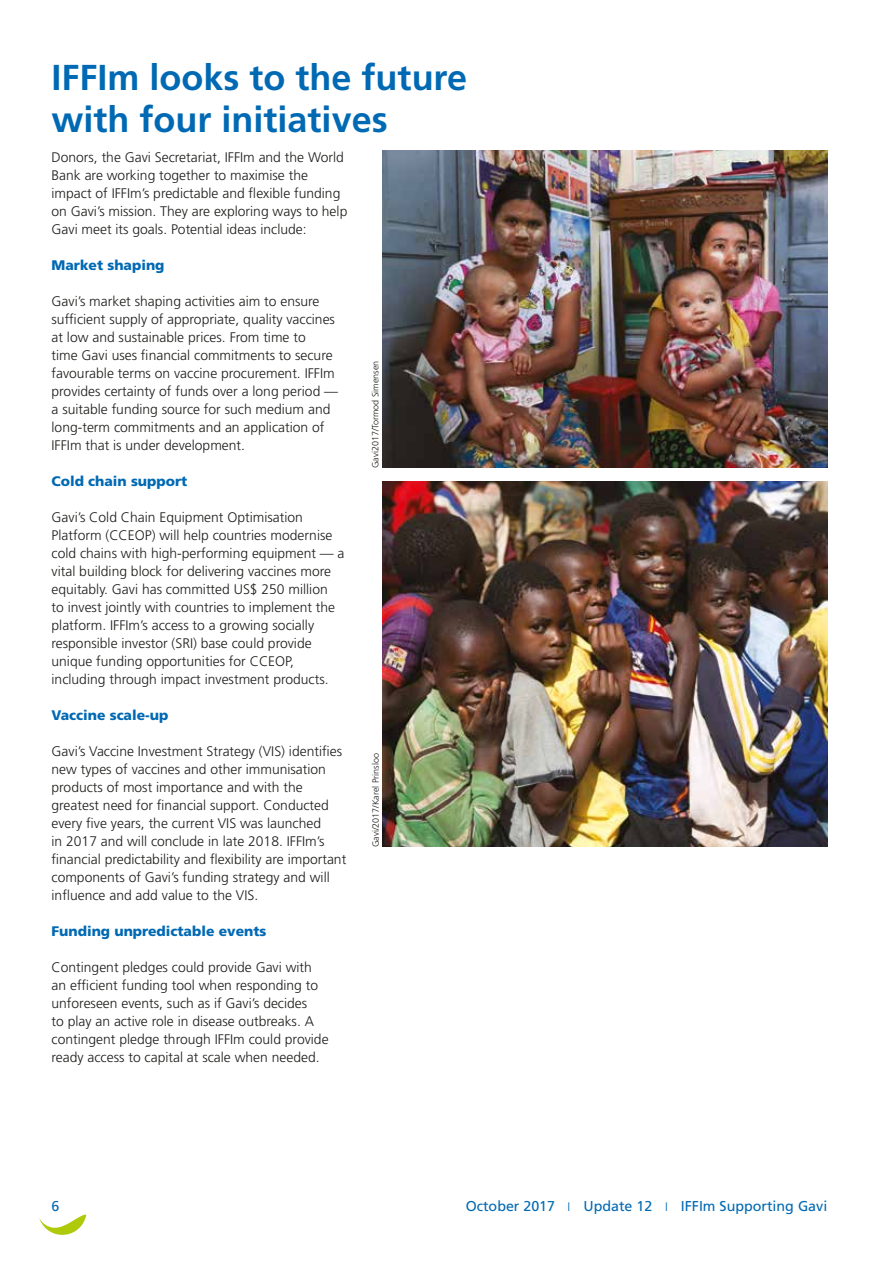
<style>
.page{position:relative;width:893px;height:1263px;background:#fff}
.page>*{position:absolute;margin:0;border:0;box-sizing:border-box;transform-origin:0 0}
.t1{font:700 36px/42px "Frutiger LT Std";color:#0069b4}
.t2{font:14.25px "Frutiger LT Std";color:#0069b4}
.t3{font:300 13.8px/18px "Frutiger";color:#1d1d1b}
.t4{font:900 13.8px "Frutiger LT Std";color:#0069b4}
.t5{font:300 9px "Frutiger";color:#1d1d1b}
.s1{font-family:"Frutiger";font-weight:300;font-size:12.3px}
</style>
<div class="page">
<svg style="left:39px;top:1214px;width:47px;height:21px"></svg>
<img style="left:383px;top:151px;width:444px;height:317px">
<img style="left:383px;top:481px;width:444px;height:365px">
<h1 class="t1" style="left:52px;top:57px;width:417px">IFFIm looks to the future with four initiatives</h1>
<p class="t3" style="left:52px;top:148px;width:297px">Donors, the Gavi Secretariat, IFFIm and the World Bank are working together to maximise the impact of IFFIm’s predictable and flexible funding on Gavi’s mission. They are exploring ways to help Gavi meet its goals. Potential ideas include:</p>
<p class="t4" style="left:52px;top:257px;width:114px">Market shaping</p>
<p class="t3" style="left:52px;top:292px;width:288px">Gavi’s market shaping activities aim to ensure sufficient supply of appropriate, quality vaccines at low and sustainable prices. From time to<br>time Gavi uses financial commitments to secure favourable terms on vaccine procurement. IFFIm provides certainty of funds over a long period — a suitable funding source for such medium and long-term commitments and an application of IFFIm that is under development.</p>
<p class="t4" style="left:52px;top:473px;width:137px">Cold chain support</p>
<p class="t3" style="left:52px;top:508px;width:294px">Gavi’s Cold Chain Equipment Optimisation Platform (CCEOP) will help countries modernise cold chains with high-performing equipment — a vital building block for delivering vaccines more equitably. Gavi has committed US$ 250 million<br>to invest jointly with countries to implement the platform. IFFIm’s access to a growing socially responsible investor (SRI) base could provide unique funding opportunities for CCEOP, including through impact investment products.</p>
<p class="t4" style="left:52px;top:707px;width:118px">Vaccine scale-up</p>
<p class="t3" style="left:52px;top:742px;width:296px">Gavi’s Vaccine Investment Strategy (VIS) identifies new types of vaccines and other immunisation products of most importance and with the greatest need for financial support. Conducted every five years, the current VIS was launched<br>in 2017 and will conclude in late 2018. IFFIm’s financial predictability and flexibility are important components of Gavi’s funding strategy and will influence and add value to the VIS.</p>
<p class="t4" style="left:52px;top:923px;width:216px">Funding unpredictable events</p>
<p class="t3" style="left:52px;top:958px;width:279px">Contingent pledges could provide Gavi with an efficient funding tool when responding to unforeseen events, such as if Gavi’s decides<br>to play an active role in disease outbreaks. A contingent pledge through IFFIm could provide ready access to capital at scale when needed.</p>
<p class="t5" style="left:370px;top:468px;width:109px;rotate:-90deg">Gavi2017/Tormod Simensen</p>
<p class="t5" style="left:370px;top:847px;width:95px;rotate:-90deg">Gavi/2017/Karel Prinsloo</p>
<p class="t2" style="left:52px;top:1198px;width:9px">6</p>
<p class="t2" style="left:466px;top:1198px;width:363px">October 2017 <span class="s1">I</span> Update 12 <span class="s1">I</span> IFFIm Supporting Gavi</p>
</div>
